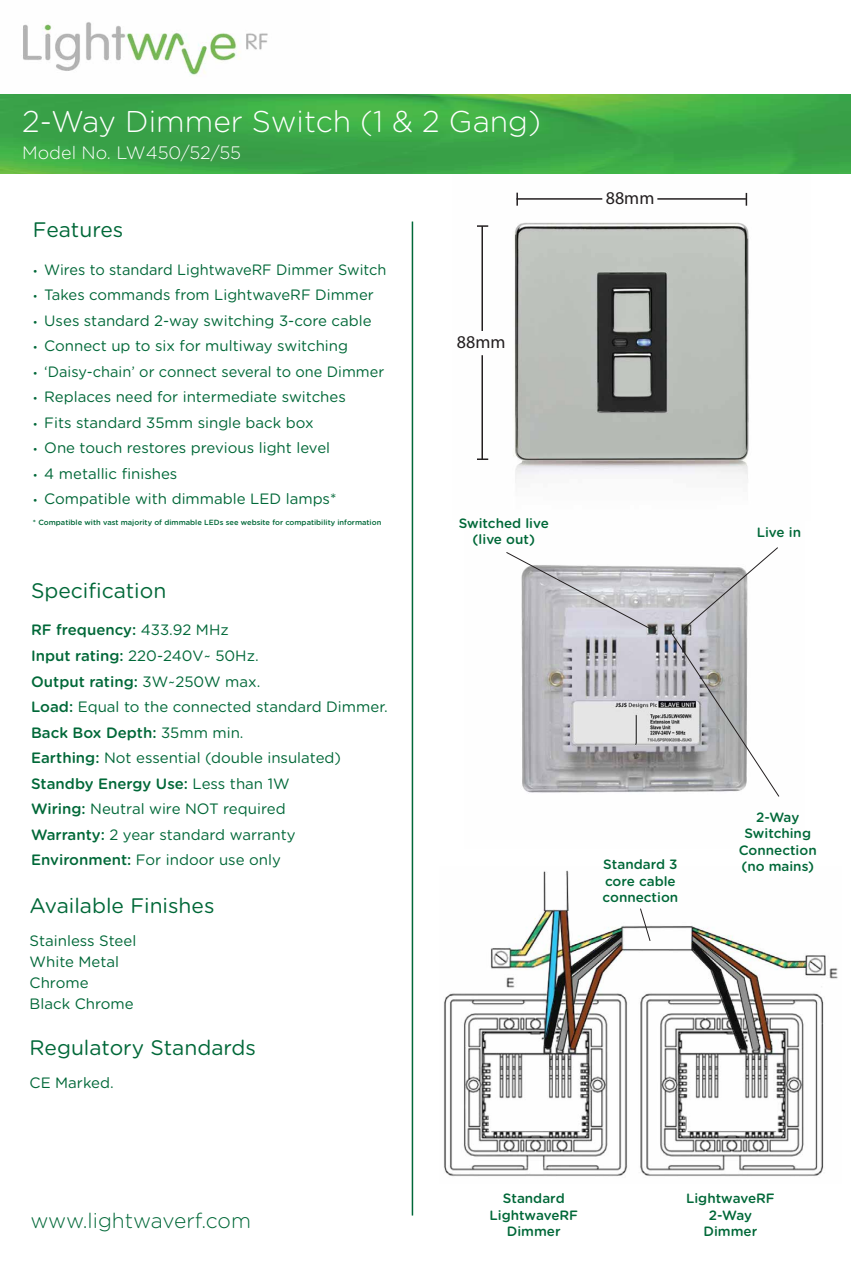
<style>
.page{position:relative;width:851px;height:1276px;background:#fff}
.page>*{position:absolute;margin:0;border:0;box-sizing:border-box;transform-origin:0 0}
.t1{font:300 30px "Gotham Rounded";color:#fff}
.t2{font:21px "Gotham Rounded";color:#006838}
.t3{font:300 21px "Gotham Rounded";color:#006838}
.t4{font:300 18px "Gotham Rounded";color:#fff}
.t5{font:18px "Myriad Pro";color:#231f20}
.t6{font:15px/25.5px "Gotham Rounded";color:#006838}
.t7{font:500 13.5px/16.5px "Gotham Rounded";color:#006838;text-align:center}
.t8{font:500 7.5px "Gotham Rounded";color:#006838}
.s1{font-size:10.5px}
.s2{font-weight:500}
</style>
<div class="page">
<img style="left:521px;top:566px;width:259px;height:231px">
<img style="left:0;top:22px;width:329px;height:73px">
<img style="left:488px;top:192px;width:261px;height:291px">
<svg style="left:667px;top:547px;width:112px;height:250px"></svg>
<svg style="left:506px;top:552px;width:145px;height:77px"></svg>
<img style="left:0;top:95px;width:850px;height:79px">
<hr style="left:411px;top:222px;width:2px;height:993px;background:#006838">
<hr style="left:481px;top:226px;width:2px;height:105px;background:#231f20">
<hr style="left:481px;top:355px;width:2px;height:104px;background:#231f20">
<hr style="left:516px;top:198px;width:86px;height:2px;background:#231f20">
<hr style="left:657px;top:198px;width:88px;height:2px;background:#231f20">
<svg style="left:477px;top:225px;width:11px;height:2px"></svg>
<svg style="left:477px;top:458px;width:11px;height:2px"></svg>
<svg style="left:516px;top:193px;width:2px;height:13px"></svg>
<svg style="left:745px;top:193px;width:2px;height:13px"></svg>
<img style="left:444px;top:870px;width:394px;height:307px">
<svg style="left:639px;top:907px;width:12px;height:35px"></svg>
<h1 class="t1" style="left:22px;top:101px;width:520px">2-Way Dimmer Switch (1 &amp; 2 Gang)</h1>
<p class="t4" style="left:22px;top:141px;width:220px">Model No. LW450/52/55</p>
<p class="t5" style="left:605px;top:187px;width:50px">88mm</p>
<h2 class="t2" style="left:33px;top:215px;width:92px">Features</h2>
<p class="t6" style="left:33px;top:256px;width:355px"><span class="s1">•</span> Wires to standard LightwaveRF Dimmer Switch</p>
<p class="t6" style="left:33px;top:281px;width:342px"><span class="s1">•</span> Takes commands from LightwaveRF Dimmer</p>
<p class="t6" style="left:33px;top:307px;width:340px"><span class="s1">•</span> Uses standard 2-way switching 3-core cable</p>
<p class="t6" style="left:33px;top:332px;width:316px"><span class="s1">•</span> Connect up to six for multiway switching</p>
<p class="t6" style="left:33px;top:358px;width:353px"><span class="s1">•</span> ‘Daisy-chain’ or connect several to one Dimmer</p>
<p class="t6" style="left:33px;top:383px;width:314px"><span class="s1">•</span> Replaces need for intermediate switches</p>
<p class="t6" style="left:33px;top:409px;width:282px"><span class="s1">•</span> Fits standard 35mm single back box</p>
<p class="t6" style="left:33px;top:434px;width:299px"><span class="s1">•</span> One touch restores previous light level</p>
<p class="t6" style="left:33px;top:460px;width:146px"><span class="s1">•</span> 4 metallic finishes</p>
<p class="t6" style="left:33px;top:485px;width:305px"><span class="s1">•</span> Compatible with dimmable LED lamps*</p>
<p class="t8" style="left:33px;top:517px;width:350px">* Compatible with vast majority of dimmable LEDs see website for compatibility information</p>
<h2 class="t2" style="left:31px;top:576px;width:137px">Specification</h2>
<p class="t6" style="left:31px;top:617px;width:358px"><span class="s2">RF frequency:</span> 433.92 MHz<br><span class="s2">Input rating:</span> 220-240V~ 50Hz.<br><span class="s2">Output rating:</span> 3W~250W max.<br><span class="s2">Load:</span> Equal to the connected standard Dimmer.<br><span class="s2">Back Box Depth:</span> 35mm min.<br><span class="s2">Earthing:</span> Not essential (double insulated)<br><span class="s2">Standby Energy Use:</span> Less than 1W<br><span class="s2">Wiring:</span> Neutral wire NOT required<br><span class="s2">Warranty:</span> 2 year standard warranty <span class="s2">Environment:</span> For indoor use only</p>
<h2 class="t2" style="left:30px;top:891px;width:186px">Available Finishes</h2>
<p class="t6" style="left:30px;top:929px;width:108px;line-height:21px">Stainless Steel<br>White Metal<br>Chrome<br>Black Chrome</p>
<h2 class="t2" style="left:30px;top:1033px;width:228px">Regulatory Standards</h2>
<p class="t6" style="left:30px;top:1069px;width:86px">CE Marked.</p>
<h2 class="t3" style="left:30px;top:1206px;width:222px">www.lightwaverf.com</h2>
<p class="t5" style="left:457px;top:331px;width:50px">88mm</p>
<p class="t7" style="left:458px;top:514px;width:92px">Switched live (live out)</p>
<p class="t7" style="left:756px;top:523px;width:46px">Live in</p>
<p class="t7" style="left:602px;top:855px;width:77px;text-align:left">Standard 3 core cable connection</p>
<p class="t7" style="left:738px;top:808px;width:79px">2-Way<br>Switching<br>Connection (no mains)</p>
<p class="t7" style="left:489px;top:1189px;width:90px">Standard<br>LightwaveRF<br>Dimmer</p>
<p class="t7" style="left:686px;top:1189px;width:90px">LightwaveRF<br>2-Way<br>Dimmer</p>
</div>
